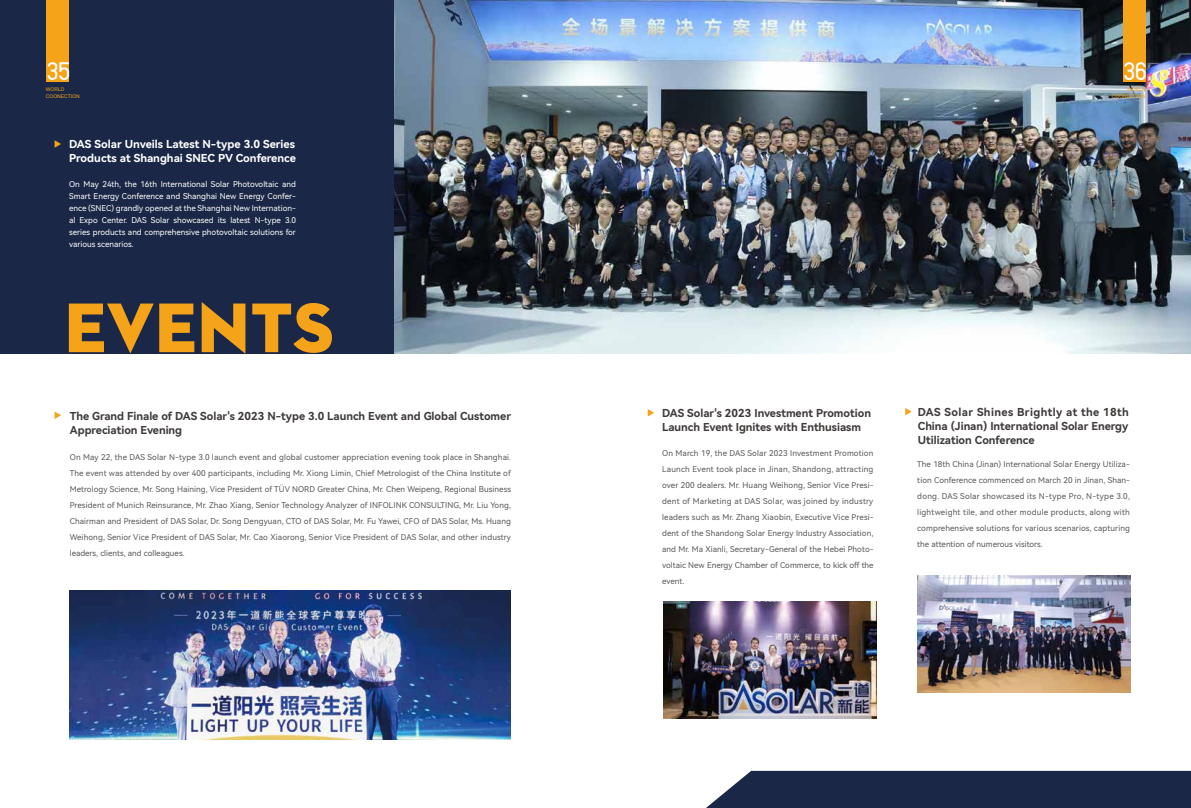
<style>
.page{position:relative;width:1191px;height:808px;background:#fff}
.page>*{position:absolute;margin:0;border:0;box-sizing:border-box;transform-origin:0 0}
.t1{font:71.5px "Neutraface 2 Display Titling";letter-spacing:.015em;color:#f5a419}
.t2{font:20.6px "Kingsoft Cloud Font";color:#fff}
.t3{font:11px/14px "Harmony OS Sans SC Bold";color:#3e3a39}
.t4{font:11px/14px "Harmony OS Sans SC Bold";color:#fff}
.t5{font:8px/16px "Harmony OS Sans SC";color:#595757;text-align:justify}
.t6{font:8px/12px "Harmony OS Sans SC";color:#fff;text-align:justify}
.t7{font:5px/7px "Arial";color:#f5a419}
</style>
<div class="page">
<div style="left:0;top:0;width:395px;height:353px;background:#1a2746"></div>
<img style="left:394px;top:0;width:797px;height:353px">
<div style="left:706px;top:771px;width:485px;height:37px;background:#1a2746"></div>
<svg style="left:55px;top:140px;width:6px;height:8px"></svg>
<div style="left:1123px;top:0;width:22px;height:81px;background:#f5a419"></div>
<div style="left:47px;top:0;width:22px;height:81px;background:#f5a419"></div>
<img style="left:917px;top:575px;width:213px;height:117px">
<svg style="left:648px;top:409px;width:6px;height:7px"></svg>
<svg style="left:905px;top:408px;width:6px;height:7px"></svg>
<img style="left:663px;top:601px;width:214px;height:117px">
<svg style="left:55px;top:411px;width:6px;height:8px"></svg>
<img style="left:70px;top:590px;width:440px;height:149px">
<h2 class="t2" style="left:47px;top:61px;width:25px">35</h2>
<h2 class="t2" style="left:1123px;top:61px;width:25px">36</h2>
<p class="t7" style="left:46px;top:86px;width:35px">WORLD<br>COONECTION</p>
<p class="t7" style="left:1111px;top:86px;width:35px;text-align:right">WORLD<br>COONECTION</p>
<h3 class="t4" style="left:69px;top:136px;width:228px">DAS Solar Unveils Latest N-type 3.0 Series<br>Products at Shanghai SNEC PV Conference</h3>
<p class="t6" style="left:69px;top:178px;width:228px">On May 24th, the 16th International Solar Photovoltaic and Smart Energy Conference and Shanghai New Energy Confer&shy;ence (SNEC) grandly opened at the Shanghai New Internation&shy;al Expo Center. DAS Solar showcased its latest N-type 3.0 series products and comprehensive photovoltaic solutions for various scenarios.</p>
<h1 class="t1" style="left:65px;top:283px;width:270px">EVENTS</h1>
<h3 class="t3" style="left:70px;top:409px;width:443px">The Grand Finale of DAS Solar's 2023 N-type 3.0 Launch Event and Global Customer<br>Appreciation Evening</h3>
<p class="t5" style="left:70px;top:449px;width:443px">On May 22, the DAS Solar N-type 3.0 launch event and global customer appreciation evening took place in Shanghai.<br>The event was attended by over 400 participants, including Mr. Xiong Limin, Chief Metrologist of the China Institute of Metrology Science, Mr. Song Haining, Vice President of TÜV NORD Greater China, Mr. Chen Weipeng, Regional Business President of Munich Reinsurance, Mr. Zhao Xiang, Senior Technology Analyzer of INFOLINK CONSULTING, Mr. Liu Yong, Chairman and President of DAS Solar, Dr. Song Dengyuan, CTO of DAS Solar, Mr. Fu Yawei, CFO of DAS Solar, Ms. Huang Weihong, Senior Vice President of DAS Solar, Mr. Cao Xiaorong, Senior Vice President of DAS Solar, and other industry leaders, clients, and colleagues.</p>
<h3 class="t3" style="left:662px;top:405px;width:210px">DAS Solar's 2023 Investment Promotion<br>Launch Event Ignites with Enthusiasm</h3>
<p class="t5" style="left:662px;top:445px;width:213px">On March 19, the DAS Solar 2023 Investment Promotion Launch Event took place in Jinan, Shandong, attracting over 200 dealers. Mr. Huang Weihong, Senior Vice Presi&shy;dent of Marketing at DAS Solar, was joined by industry leaders such as Mr. Zhang Xiaobin, Executive Vice Presi&shy;dent of the Shandong Solar Energy Industry Association, and Mr. Ma Xianli, Secretary-General of the Hebei Photo&shy;voltaic New Energy Chamber of Commerce, to kick off the event.</p>
<p class="t5" style="left:917px;top:456px;width:214px">The 18th China (Jinan) International Solar Energy Utiliza&shy;tion Conference commenced on March 20 in Jinan, Shan&shy;dong. DAS Solar showcased its N-type Pro, N-type 3.0, lightweight tile, and other module products, along with comprehensive solutions for various scenarios, capturing the attention of numerous visitors.</p>
<h3 class="t3" style="left:918px;top:405px;width:213px;text-align:justify">DAS Solar Shines Brightly at the 18th China (Jinan) International Solar Energy Utilization Conference</h3>
</div>
